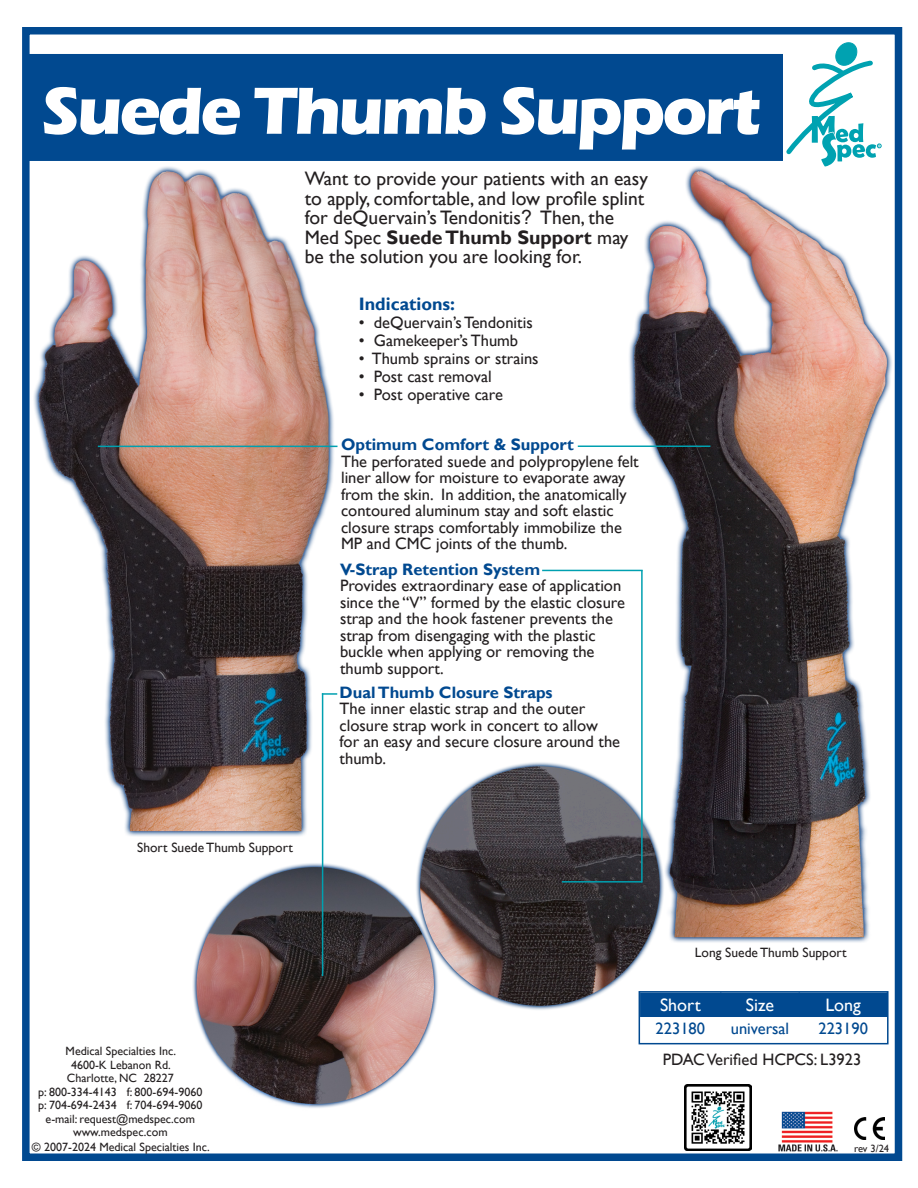
<style>
.page{position:relative;width:918px;height:1188px;background:#fff}
.page>*{position:absolute;margin:0;border:0;box-sizing:border-box;transform-origin:0 0}
.t1{font:700 69px "Eras ITC";letter-spacing:-.04em;color:#fff}
.t2{font:19.5px/19.5px "Gill Sans";color:#231f20}
.t3{font:18px "Gill Sans";color:#fff}
.t4{font:700 18px "Gill Sans";color:#014990}
.t5{font:16.5px/16.5px "Gill Sans";color:#231f20}
.t6{font:700 16.5px "Gill Sans";color:#014990}
.t7{font:16.5px "Gill Sans";color:#014990}
.t8{font:13.5px "Gill Sans";color:#231f20}
.t9{font:12px/13.5px "Gill Sans";color:#231f20;text-align:center}
.t10{font:10.5px "Gill Sans";color:#231f20}
.s1{font-family:"Arial"}
.s2{font-weight:700}
</style>
<div class="page">
<div style="left:22px;top:27px;width:880px;height:1134px;border:8px solid #014990"></div>
<img style="left:582px;top:153px;width:321px;height:798px">
<hr style="left:578px;top:446px;width:132px;height:1px;background:#00a0b0">
<img style="left:22px;top:151px;width:316px;height:704px">
<img style="left:173px;top:852px;width:260px;height:256px">
<img style="left:400px;top:747px;width:276px;height:273px">
<img style="left:854px;top:1117px;width:31px;height:22px">
<svg style="left:782px;top:42px;width:99px;height:124px"></svg>
<div style="left:27px;top:54px;width:756px;height:107px;background:#014990"></div>
<hr style="left:322px;top:693px;width:1px;height:283px;background:#00a0b0">
<hr style="left:98px;top:446px;width:240px;height:1px;background:#00a0b0">
<div style="left:642px;top:994px;width:244px;height:23px;background:#014990"></div>
<div style="left:639px;top:991px;width:250px;height:53px;border:2px solid #014990"></div>
<svg style="left:322px;top:693px;width:15px;height:2px"></svg>
<hr style="left:542px;top:570px;width:101px;height:1px;background:#00a0b0">
<hr style="left:641px;top:570px;width:2px;height:312px;background:#00a0b0">
<hr style="left:562px;top:881px;width:80px;height:2px;background:#00a0b0">
<img style="left:779px;top:1112px;width:58px;height:39px">
<img style="left:684px;top:1084px;width:68px;height:67px">
<p class="t1" style="left:42px;top:71px;width:721px">Suede Thumb Support</p>
<p class="t2" style="left:305px;top:169px;width:345px">Want to provide your patients with an easy to apply, comfortable, and low profile splint for deQuervain’s Tendonitis<span class="s1">?</span> Then, the Med Spec <span class="s2">Suede Thumb Support</span> may be the solution you are looking for.</p>
<p class="t4" style="left:359px;top:293px;width:98px">Indications:</p>
<p class="t5" style="left:359px;top:315px;width:175px">• deQuervain’s Tendonitis</p>
<p class="t5" style="left:359px;top:333px;width:161px">• Gamekeeper’s Thumb</p>
<p class="t5" style="left:359px;top:351px;width:181px">• Thumb sprains or strains</p>
<p class="t5" style="left:359px;top:369px;width:134px">• Post cast removal</p>
<p class="t5" style="left:359px;top:387px;width:146px">• Post operative care</p>
<p class="t6" style="left:341px;top:435px;width:234px">Optimum Comfort &amp; Support</p>
<p class="t5" style="left:341px;top:453px;width:299px">The perforated suede and polypropylene felt liner allow for moisture to evaporate away from the skin. In addition, the anatomically contoured aluminum stay and soft elastic closure straps comfortably immobilize the MP and CMC joints of the thumb.</p>
<p class="t8" style="left:137px;top:839px;width:157px">Short Suede Thumb Support</p>
<p class="t9" style="left:66px;top:1045px;width:112px">Medical Specialties Inc.</p>
<p class="t9" style="left:71px;top:1058px;width:101px">4600-K Lebanon Rd.</p>
<p class="t9" style="left:67px;top:1072px;width:108px">Charlotte, NC 28227</p>
<p class="t9" style="left:38px;top:1085px;width:166px">p: 800-334-4143 f: 800-694-9060</p>
<p class="t9" style="left:38px;top:1099px;width:166px">p: 704-694-2434 f: 704-694-9060</p>
<p class="t9" style="left:46px;top:1112px;width:151px">e-mail: request@medspec.com www.medspec.com</p>
<p class="t9" style="left:32px;top:1140px;width:179px">© 2007-2024 Medical Specialties Inc.</p>
<p class="t6" style="left:340px;top:559px;width:202px">V-Strap Retention System</p>
<p class="t5" style="left:340px;top:578px;width:286px">Provides extraordinary ease of application since the “V” formed by the elastic closure strap and the hook fastener prevents the strap from disengaging with the plastic buckle when applying or removing the thumb support.</p>
<p class="t6" style="left:340px;top:682px;width:215px">Dual Thumb Closure Straps</p>
<p class="t5" style="left:340px;top:701px;width:282px">The inner elastic strap and the outer closure strap work in concert to allow for an easy and secure closure around the thumb.</p>
<p class="t8" style="left:695px;top:945px;width:153px">Long Suede Thumb Support</p>
<p class="t3" style="left:660px;top:994px;width:42px">Short</p>
<p class="t3" style="left:746px;top:994px;width:30px">Size</p>
<p class="t3" style="left:825px;top:994px;width:37px">Long</p>
<p class="t7" style="left:656px;top:1019px;width:51px">223180</p>
<p class="t7" style="left:731px;top:1019px;width:60px">universal</p>
<p class="t7" style="left:818px;top:1019px;width:51px">223190</p>
<p class="t5" style="left:663px;top:1051px;width:200px">PDAC Verified HCPCS: L3923</p>
<p class="t10" style="left:854px;top:1142px;width:37px">rev 3/24</p>
</div>
